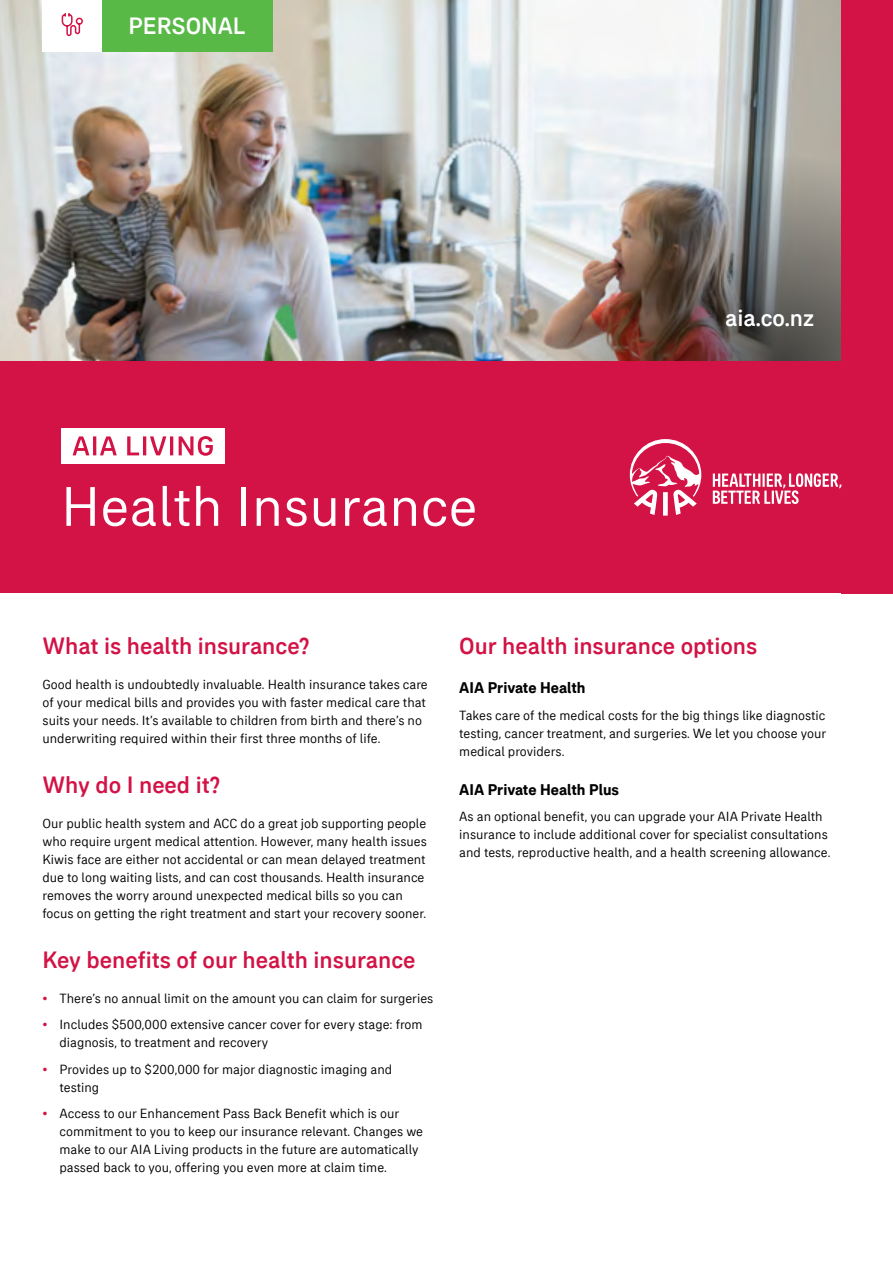
<style>
.page{position:relative;width:893px;height:1263px;background:#fff}
.page>*{position:absolute;margin:0;border:0;box-sizing:border-box;transform-origin:0 0}
.t1{font:57px "AIA Everest";color:#fff}
.t2{font:500 24px "AIA Everest";color:#d31245}
.t3{font:500 24px "AIA Everest";color:#fff}
.t4{font:700 15.75px "AIA Everest";color:#000}
.t5{font:13.5px/18px "AIA Everest";color:#000}
.s1{color:#d31245}
</style>
<div class="page">
<img style="left:0;top:0;width:841px;height:361px">
<div style="left:102px;top:0;width:170px;height:51px;background:#58b947"></div>
<div style="left:43px;top:0;width:59px;height:51px;background:#fff"></div>
<svg style="left:61px;top:13px;width:22px;height:24px"></svg>
<img style="left:565px;top:155px;width:276px;height:206px">
<div style="left:841px;top:0;width:52px;height:593px;background:#d31245"></div>
<div style="left:0;top:361px;width:893px;height:232px;background:#d31245"></div>
<svg style="left:630px;top:439px;width:211px;height:77px"></svg>
<div style="left:61px;top:428px;width:164px;height:36px;background:#fff"></div>
<svg style="left:73px;top:436px;width:140px;height:20px"></svg>
<h2 class="t3" style="left:128px;top:12px;width:119px">PERSONAL</h2>
<h1 class="t1" style="left:61px;top:474px;width:418px">Health Insurance</h1>
<h2 class="t3" style="left:725px;top:304px;width:90px">aia.co.nz</h2>
<h2 class="t2" style="left:43px;top:632px;width:268px">What is health insurance?</h2>
<p class="t5" style="left:43px;top:675px;width:387px">Good health is undoubtedly invaluable. Health insurance takes care of your medical bills and provides you with faster medical care that suits your needs. It’s available to children from birth and there’s no underwriting required within their first three months of life.</p>
<h2 class="t2" style="left:43px;top:771px;width:179px">Why do I need it?</h2>
<p class="t5" style="left:43px;top:814px;width:386px">Our public health system and ACC do a great job supporting people who require urgent medical attention. However, many health issues Kiwis face are either not accidental or can mean delayed treatment due to long waiting lists, and can cost thousands. Health insurance removes the worry around unexpected medical bills so you can focus on getting the right treatment and start your recovery sooner.</p>
<h2 class="t2" style="left:43px;top:946px;width:375px">Key benefits of our health insurance</h2>
<p class="t5" style="left:43px;top:989px;width:392px"><span class="s1">•</span> There’s no annual limit on the amount you can claim for surgeries</p>
<p class="t5" style="left:60px;top:1016px;width:365px;text-indent:-17px"><span class="s1">•</span> Includes $500,000 extensive cancer cover for every stage: from diagnosis, to treatment and recovery</p>
<p class="t5" style="left:60px;top:1060px;width:334px;text-indent:-17px"><span class="s1">•</span> Provides up to $200,000 for major diagnostic imaging and testing</p>
<p class="t5" style="left:60px;top:1105px;width:365px;text-indent:-17px"><span class="s1">•</span> Access to our Enhancement Pass Back Benefit which is our commitment to you to keep our insurance relevant. Changes we make to our AIA Living products in the future are automatically passed back to you, offering you even more at claim time.</p>
<h2 class="t2" style="left:459px;top:632px;width:300px">Our health insurance options</h2>
<p class="t4" style="left:459px;top:678px;width:128px">AIA Private Health</p>
<p class="t5" style="left:459px;top:706px;width:368px;text-align:justify">Takes care of the medical costs for the big things like diagnostic testing, cancer treatment, and surgeries. We let you choose your medical providers.</p>
<p class="t4" style="left:459px;top:780px;width:161px">AIA Private Health Plus</p>
<p class="t5" style="left:459px;top:807px;width:373px">As an optional benefit, you can upgrade your AIA Private Health insurance to include additional cover for specialist consultations and tests, reproductive health, and a health screening allowance.</p>
</div>
